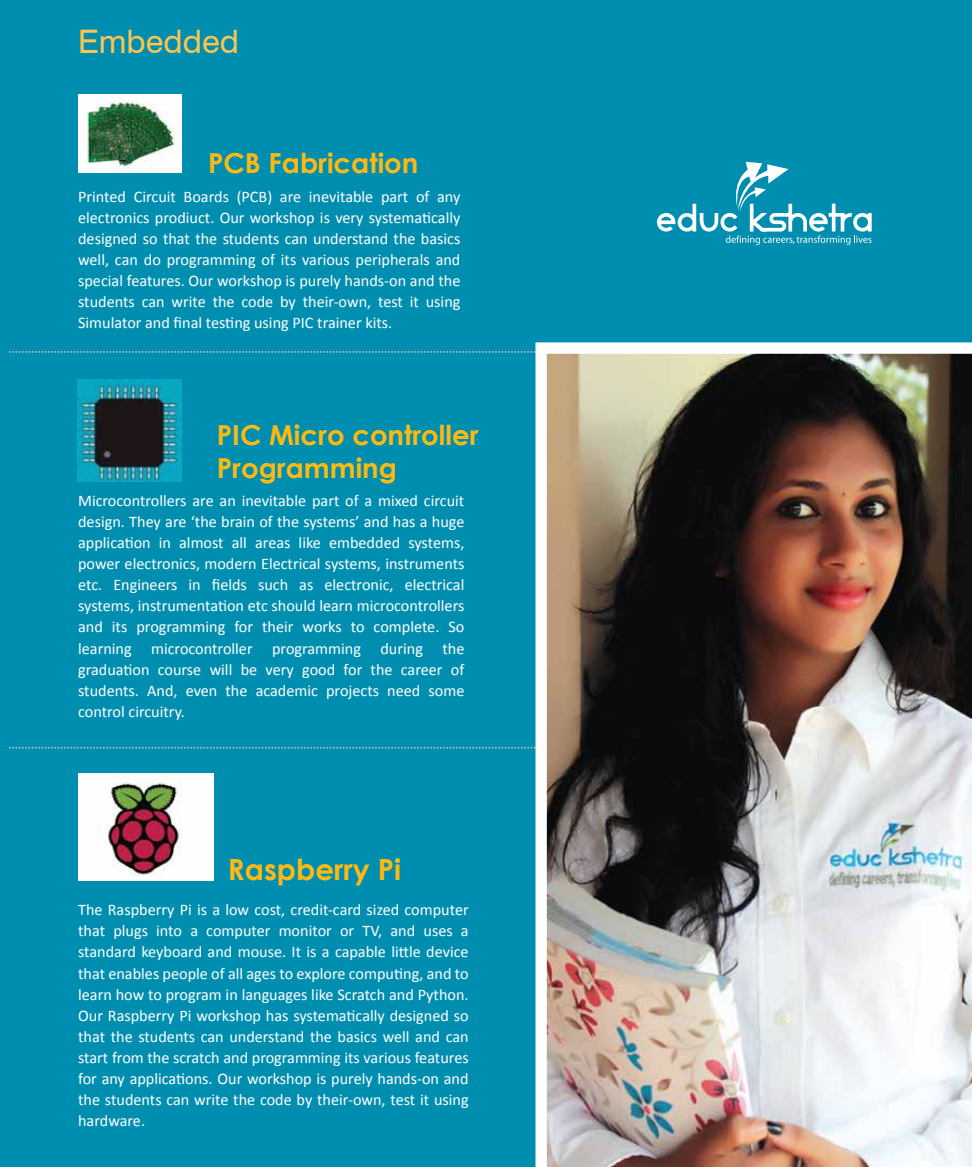
<style>
.page{position:relative;width:972px;height:1167px;background:#fff}
.page>*{position:absolute;margin:0;border:0;box-sizing:border-box;transform-origin:0 0}
.t1{font:32.4px "Swiss 721 BT";color:#fec44f}
.t2{font:700 29.1px "Century Gothic";color:#fdb913}
.t3{font:700 27.6px/33px "Century Gothic";color:#fdb913}
.t4{font:16.2px/21px "Calibri";color:#fff;text-align:justify}
</style>
<div class="page">
<div style="left:0;top:0;width:972px;height:1166px;background:#008eb0"></div>
<svg style="left:9px;top:351px;width:520px;height:2px"></svg>
<svg style="left:9px;top:747px;width:520px;height:1px"></svg>
<img style="left:78px;top:95px;width:103px;height:78px">
<img style="left:78px;top:379px;width:104px;height:102px">
<img style="left:78px;top:773px;width:135px;height:107px">
<svg style="left:657px;top:162px;width:215px;height:83px"></svg>
<img style="left:530px;top:342px;width:442px;height:824px">
<h1 class="t1" style="left:78px;top:22px;width:162px">Embedded</h1>
<h3 class="t3" style="left:208px;top:145px;width:212px">PCB Fabrication</h3>
<p class="t4" style="left:78px;top:186px;width:384px">Printed Circuit Boards (PCB) are inevitable part of any electronics prodiuct. Our workshop is very systematically designed so that the students can understand the basics well, can do programming of its various peripherals and special features. Our workshop is purely hands-on and the students can write the code by their-own, test it using Simulator and final testing using PIC trainer kits.</p>
<h3 class="t3" style="left:217px;top:417px;width:263px">PIC Micro controller<br>Programming</h3>
<p class="t4" style="left:78px;top:490px;width:388px">Microcontrollers are an inevitable part of a mixed circuit design. They are ‘the brain of the systems’ and has a huge application in almost all areas like embedded systems, power electronics, modern Electrical systems, instruments etc. Engineers in fields such as electronic, electrical systems, instrumentation etc should learn microcontrollers and its programming for their works to complete. So learning microcontroller programming during the graduation course will be very good for the career of students. And, even the academic projects need some control circuitry.</p>
<h2 class="t2" style="left:228px;top:847px;width:175px">Raspberry Pi</h2>
<p class="t4" style="left:78px;top:899px;width:392px">The Raspberry Pi is a low cost, credit-card sized computer that plugs into a computer monitor or TV, and uses a standard keyboard and mouse. It is a capable little device that enables people of all ages to explore computing, and to learn how to program in languages like Scratch and Python.<br>Our Raspberry Pi workshop has systematically designed so that the students can understand the basics well and can start from the scratch and programming its various features for any applications. Our workshop is purely hands-on and the students can write the code by their-own, test it using hardware.</p>
</div>
